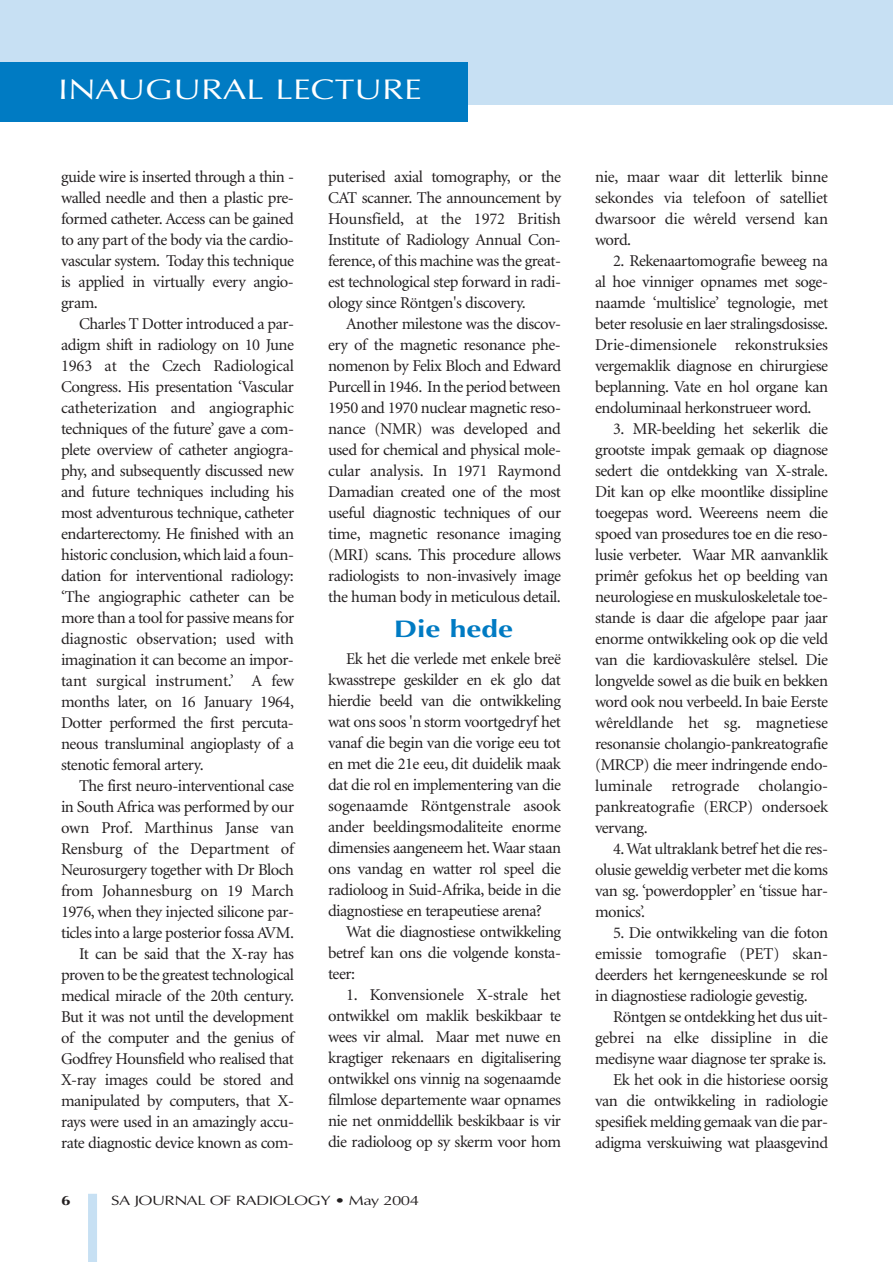
<style>
.page{position:relative;width:893px;height:1262px;background:#fff}
.page>*{position:absolute;margin:0;border:0;box-sizing:border-box;transform-origin:0 0}
.t1{font:28.5px "Optima";color:#fff;scale:1.25 1}
.t2{font:700 24px "Optima";color:#007bc3;scale:1.25 1}
.t3{font:16.5px/21px "Minion";letter-spacing:-.03em;color:#231f20;text-align:justify}
.t4{font:13.5px "Optima";letter-spacing:-.035em;color:#231f20;scale:1.25 1}
.t5{font:700 13.5px "Optima";color:#231f20;scale:1.25 1}
</style>
<div class="page">
<div style="left:0;top:0;width:892px;height:105px;background:#c7e0f3"></div>
<div style="left:0;top:62px;width:467px;height:60px;background:#007bc3"></div>
<div style="left:88px;top:1193px;width:9px;height:69px;background:#c7e0f3"></div>
<h1 class="t1" style="left:58px;top:77px;width:292px">INAUGURAL LECTURE</h1>
<p class="t3" style="left:61px;top:167px;width:234px">guide wire is inserted through a thin - walled needle and then a plastic pre&shy;formed catheter. Access can be gained to any part of the body via the cardio&shy;vascular system. Today this technique is applied in virtually every angio&shy;gram.</p>
<p class="t3" style="left:61px;top:314px;width:234px;text-indent:18px">Charles T Dotter introduced a par&shy;adigm shift in radiology on 10 June 1963 at the Czech Radiological Congress. His presentation ‘Vascular catheterization and angiographic techniques of the future’ gave a com&shy;plete overview of catheter angiogra&shy;phy, and subsequently discussed new and future techniques including his most adventurous technique, catheter endarterectomy. He finished with an historic conclusion, which laid a foun&shy;dation for interventional radiology: ‘The angiographic catheter can be more than a tool for passive means for diagnostic observation; used with imagination it can become an impor&shy;tant surgical instrument.’ A few months later, on 16 January 1964, Dotter performed the first percuta&shy;neous transluminal angioplasty of a stenotic femoral artery.</p>
<p class="t3" style="left:61px;top:776px;width:234px;text-align:right">The first neuro-interventional case<br>in South Africa was performed by our own Prof. Marthinus Janse van Rensburg of the Department of Neurosurgery together with Dr Bloch from Johannesburg on 19 March 1976, when they injected silicone par&shy;ticles into a large posterior fossa AVM.<br>It can be said that the X-ray has proven to be the greatest technological medical miracle of the 20th century.<br>But it was not until the development of the computer and the genius of Godfrey Hounsfield who realised that X-ray images could be stored and manipulated by computers, that X&shy;rays were used in an amazingly accu&shy;rate diagnostic device known as com-</p>
<p class="t3" style="left:328px;top:167px;width:234px">puterised axial tomography, or the CAT scanner. The announcement by Hounsfield, at the 1972 British Institute of Radiology Annual Con&shy;ference, of this machine was the great&shy;est technological step forward in radi&shy;ology since Röntgen's discovery.</p>
<p class="t3" style="left:328px;top:314px;width:234px;text-indent:18px">Another milestone was the discov&shy;ery of the magnetic resonance phe&shy;nomenon by Felix Bloch and Edward Purcell in 1946. In the period between 1950 and 1970 nuclear magnetic reso&shy;nance (NMR) was developed and used for chemical and physical mole&shy;cular analysis. In 1971 Raymond Damadian created one of the most useful diagnostic techniques of our time, magnetic resonance imaging (MRI) scans. This procedure allows radiologists to non-invasively image the human body in meticulous detail.</p>
<h2 class="t2" style="left:394px;top:618px;width:97px">Die hede</h2>
<p class="t3" style="left:328px;top:649px;width:234px;text-indent:18px">Ek het die verlede met enkele breë kwasstrepe geskilder en ek glo dat hierdie beeld van die ontwikkeling wat ons soos 'n storm voortgedryf het vanaf die begin van die vorige eeu tot en met die 21e eeu, dit duidelik maak dat die rol en implementering van die sogenaamde Röntgenstrale asook ander beeldingsmodaliteite enorme dimensies aangeneem het. Waar staan ons vandag en watter rol speel die radioloog in Suid-Afrika, beide in die diagnostiese en terapeutiese arena?</p>
<p class="t3" style="left:328px;top:922px;width:234px;text-indent:18px">Wat die diagnostiese ontwikkeling betref kan ons die volgende konsta&shy;teer:</p>
<p class="t3" style="left:328px;top:985px;width:234px;text-indent:18px">1. Konvensionele X-strale het ontwikkel om maklik beskikbaar te wees vir almal. Maar met nuwe en kragtiger rekenaars en digitalisering ontwikkel ons vinnig na sogenaamde filmlose departemente waar opnames nie net onmiddellik beskikbaar is vir die radioloog op sy skerm voor hom</p>
<p class="t5" style="left:61px;top:1195px;width:9px">6</p>
<p class="t4" style="left:111px;top:1195px;width:248px">SA JOURNAL OF RADIOLOGY • May 2004</p>
<p class="t3" style="left:595px;top:167px;width:234px">nie, maar waar dit letterlik binne sekondes via telefoon of satelliet dwarsoor die wêreld versend kan word.</p>
<p class="t3" style="left:595px;top:251px;width:234px;text-indent:18px">2. Rekenaartomografie beweeg na al hoe vinniger opnames met soge&shy;naamde ‘multislice’ tegnologie, met beter resolusie en laer stralingsdosisse.<br>Drie-dimensionele rekonstruksies vergemaklik diagnose en chirurgiese beplanning. Vate en hol organe kan endoluminaal herkonstrueer word.</p>
<p class="t3" style="left:595px;top:419px;width:234px;text-indent:18px">3. MR-beelding het sekerlik die grootste impak gemaak op diagnose sedert die ontdekking van X-strale.<br>Dit kan op elke moontlike dissipline toegepas word. Weereens neem die spoed van prosedures toe en die reso&shy;lusie verbeter. Waar MR aanvanklik primêr gefokus het op beelding van neurologiese en muskuloskeletale toe&shy;stande is daar die afgelope paar jaar enorme ontwikkeling ook op die veld van die kardiovaskulêre stelsel. Die longvelde sowel as die buik en bekken word ook nou verbeeld. In baie Eerste wêreldlande het sg. magnetiese resonansie cholangio-pankreatografie (MRCP) die meer indringende endo&shy;luminale retrograde cholangio&shy;pankreatografie (ERCP) ondersoek vervang.</p>
<p class="t3" style="left:595px;top:839px;width:234px;text-indent:18px">4. Wat ultraklank betref het die res&shy;olusie geweldig verbeter met die koms van sg. ‘powerdoppler’ en ‘tissue har&shy;monics’.</p>
<p class="t3" style="left:595px;top:923px;width:234px;text-indent:18px">5. Die ontwikkeling van die foton emissie tomografie (PET) skan&shy;deerders het kerngeneeskunde se rol in diagnostiese radiologie gevestig.</p>
<p class="t3" style="left:595px;top:1007px;width:234px;text-align:right">Röntgen se ontdekking het dus uit&shy;gebrei na elke dissipline in die medisyne waar diagnose ter sprake is.<br>Ek het ook in die historiese oorsig van die ontwikkeling in radiologie spesifiek melding gemaak van die par&shy;adigma verskuiwing wat plaasgevind</p>
</div>
